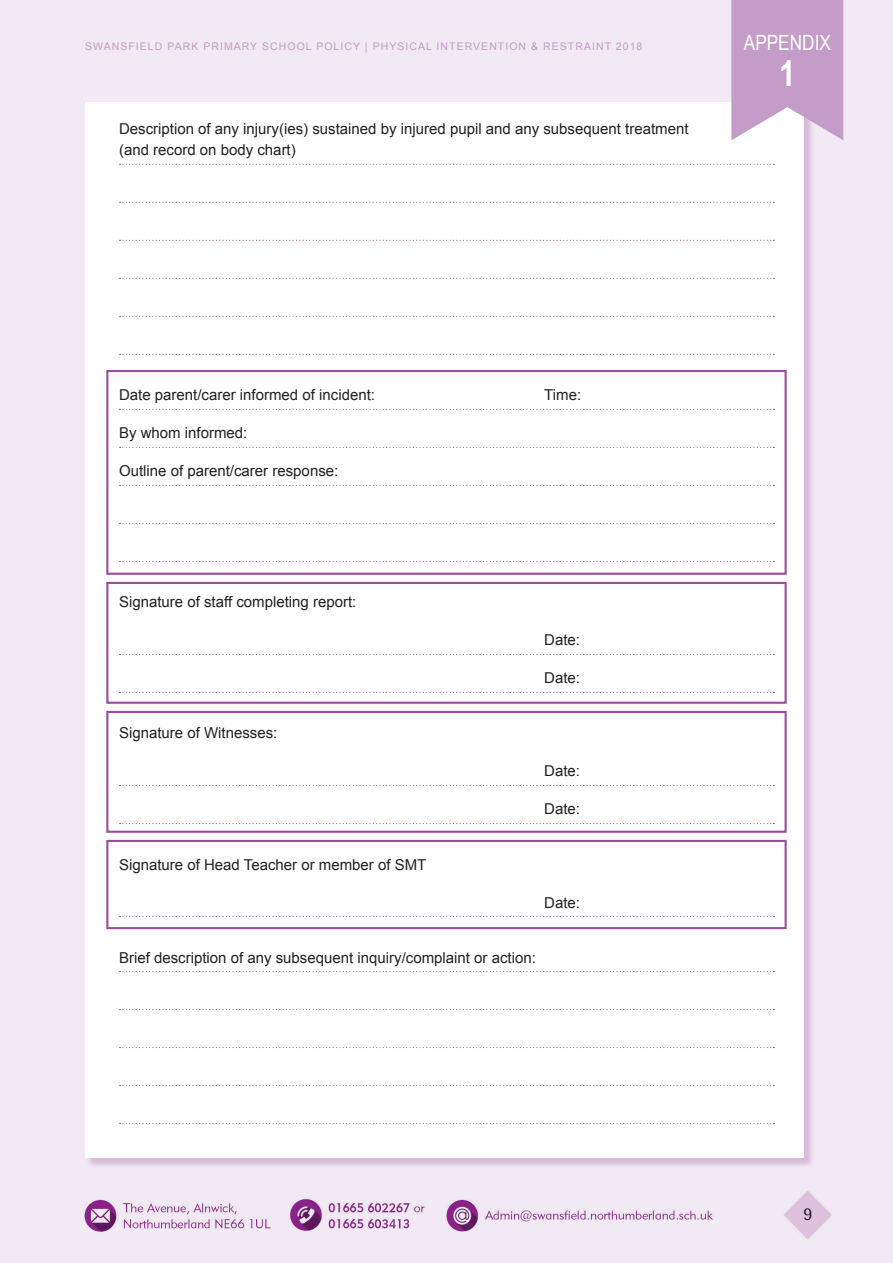
<style>
.page{position:relative;width:893px;height:1263px;background:#f1e9f3}
.page>*{position:absolute;margin:0;border:0;box-sizing:border-box;transform-origin:0 0}
.t1{font:700 36px "Arial Narrow";color:#fff}
.t2{font:21px "Arial Narrow";color:#fff}
.t3{font:18px "Rotis Semi Sans Std";color:#231f20}
.t4{font:15px/21px "Arial";color:#231f20}
.t5{font:10.5px "Arial";letter-spacing:.1em;color:#c39cc8}
</style>
<div class="page">
<img style="left:84px;top:1157px;width:748px;height:83px">
<div style="left:87px;top:104px;width:727px;height:1064px;background:#9a4c9d;opacity:.3"></div>
<div style="left:85px;top:102px;width:719px;height:1055px;background:#fff"></div>
<svg style="left:120px;top:164px;width:654px;height:1px"></svg>
<svg style="left:120px;top:202px;width:654px;height:1px"></svg>
<svg style="left:120px;top:240px;width:654px;height:1px"></svg>
<svg style="left:120px;top:278px;width:654px;height:1px"></svg>
<svg style="left:120px;top:316px;width:654px;height:1px"></svg>
<svg style="left:120px;top:354px;width:654px;height:1px"></svg>
<svg style="left:120px;top:409px;width:654px;height:1px"></svg>
<svg style="left:120px;top:447px;width:654px;height:1px"></svg>
<svg style="left:120px;top:485px;width:654px;height:1px"></svg>
<svg style="left:120px;top:523px;width:654px;height:1px"></svg>
<svg style="left:120px;top:561px;width:654px;height:1px"></svg>
<svg style="left:120px;top:654px;width:654px;height:1px"></svg>
<svg style="left:120px;top:692px;width:654px;height:1px"></svg>
<svg style="left:120px;top:785px;width:654px;height:1px"></svg>
<svg style="left:120px;top:823px;width:654px;height:1px"></svg>
<svg style="left:120px;top:916px;width:654px;height:1px"></svg>
<svg style="left:120px;top:971px;width:654px;height:1px"></svg>
<svg style="left:120px;top:1009px;width:654px;height:1px"></svg>
<svg style="left:120px;top:1047px;width:654px;height:1px"></svg>
<svg style="left:120px;top:1085px;width:654px;height:1px"></svg>
<svg style="left:120px;top:1123px;width:654px;height:1px"></svg>
<div style="left:106px;top:370px;width:681px;height:205px;border:2px solid #9a4c9d"></div>
<div style="left:106px;top:582px;width:681px;height:122px;border:2px solid #9a4c9d"></div>
<div style="left:106px;top:711px;width:681px;height:122px;border:2px solid #9a4c9d"></div>
<div style="left:106px;top:840px;width:681px;height:89px;border:2px solid #9a4c9d"></div>
<svg style="left:731px;top:0;width:112px;height:140px;background:#c9a6cd"></svg>
<p class="t5" style="left:85px;top:40px;width:559px">SWANSFIELD PARK PRIMARY SCHOOL POLICY | PHYSICAL INTERVENTION &amp; RESTRAINT 2018</p>
<p class="t4" style="left:119px;top:119px;width:571px">Description of any injury(ies) sustained by injured pupil and any subsequent treatment (and record on body chart)</p>
<p class="t2" style="left:744px;top:27px;width:89px">APPENDIX</p>
<p class="t1" style="left:779px;top:46px;width:18px">1</p>
<p class="t4" style="left:119px;top:385px;width:257px">Date parent/carer informed of incident:</p>
<p class="t4" style="left:544px;top:385px;width:38px">Time:</p>
<p class="t4" style="left:119px;top:423px;width:130px">By whom informed:</p>
<p class="t4" style="left:119px;top:461px;width:221px">Outline of parent/carer response:</p>
<p class="t4" style="left:119px;top:592px;width:239px">Signature of staff completing report:</p>
<p class="t4" style="left:119px;top:723px;width:160px">Signature of Witnesses:</p>
<p class="t4" style="left:119px;top:854px;width:309px">Signature of Head Teacher or member of SMT</p>
<p class="t4" style="left:544px;top:630px;width:37px">Date:</p>
<p class="t4" style="left:544px;top:668px;width:37px">Date:</p>
<p class="t4" style="left:544px;top:761px;width:37px">Date:</p>
<p class="t4" style="left:544px;top:799px;width:37px">Date:</p>
<p class="t4" style="left:544px;top:892px;width:37px">Date:</p>
<p class="t4" style="left:119px;top:947px;width:418px">Brief description of any subsequent inquiry/complaint or action:</p>
<p class="t3" style="left:803px;top:1203px;width:11px">9</p>
</div>
